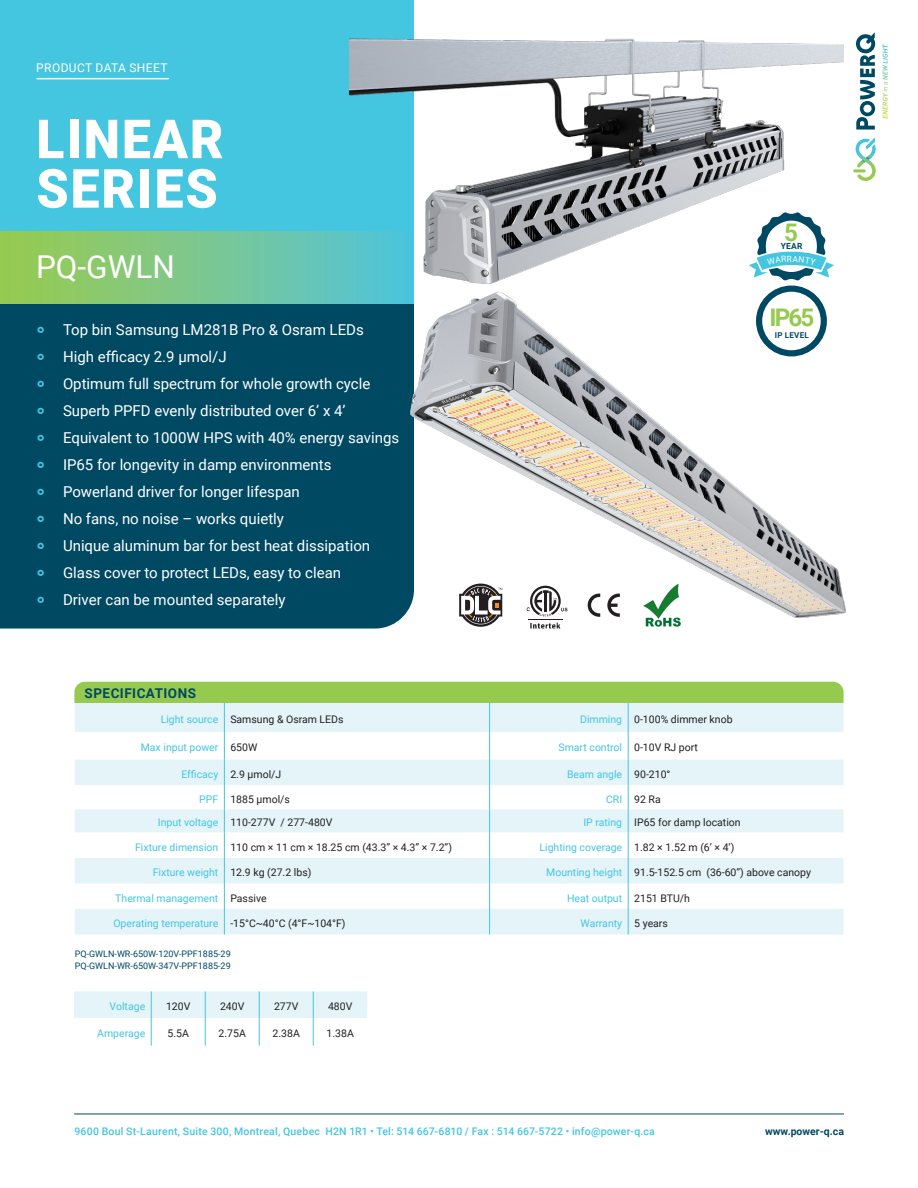
<style>
.page{position:relative;width:918px;height:1188px;background:#fff}
.page>*{position:absolute;margin:0;border:0;box-sizing:border-box;transform-origin:0 0}
.t1{font:900 54px/49.5px "Roboto";letter-spacing:.035em;color:#fff;scale:.96 1}
.t2{font:31.5px "Roboto";color:#fff}
.Text{font:700 24.3px "Roboto";color:#96ca4e}
.Text-2{font:700 24.15px "Roboto";color:#96ca4e}
.t3{font:15px "Roboto";color:#fff}
.t4{font:700 13.5px "Roboto";letter-spacing:.035em;color:#004963}
.t5{font:12px "Roboto";letter-spacing:.035em;color:#fff}
.Text-3{font:10.5px "Roboto";color:#231f20}
.Category{font:10.5px "Roboto";color:#44c5e0}
.t6{font:500 10.5px "Roboto";letter-spacing:.02em;color:#44c5e0}
.t7{font:700 10.5px "Roboto";color:#004963}
.Text-4{font:9px "Roboto";color:#004963}
.Text-5{font:700 8.4px "Roboto";color:#004963}
.Text-6{font:700 7.95px "Roboto";letter-spacing:.035em;color:#004963}
.s1{font-weight:700;font-size:24px;color:#44c5e0}
</style>
<div class="page">
<div style="left:0;top:303px;width:397px;height:326px;background:#004963"></div>
<hr style="left:74px;top:1114px;width:770px;height:1px;background:#004963">
<div style="left:0;top:0;width:414px;height:303px;background:#44c5e0"></div>
<svg style="left:0;top:231px;width:349px;height:72px;background:#7ec787"></svg>
<svg style="left:856px;top:32px;width:19px;height:98px"></svg>
<svg style="left:853px;top:137px;width:23px;height:44px"></svg>
<svg style="left:883px;top:44px;width:5px;height:62px"></svg>
<hr style="left:37px;top:78px;width:131px;height:1px;background:#fff">
<img style="left:325px;top:286px;width:521px;height:336px">
<div style="left:756px;top:286px;width:71px;height:70px;border:6px solid #004963;border-radius:50%"></div>
<svg style="left:74px;top:682px;width:770px;height:252px"></svg>
<svg style="left:588px;top:594px;width:12px;height:23px"></svg>
<svg style="left:607px;top:594px;width:13px;height:23px"></svg>
<hr style="left:528px;top:619px;width:34px;height:1px;background:#231f20">
<svg style="left:530px;top:623px;width:30px;height:6px"></svg>
<svg style="left:527px;top:586px;width:40px;height:31px"></svg>
<hr style="left:544px;top:592px;width:3px;height:20px;background:#231f20">
<svg style="left:459px;top:584px;width:43px;height:43px"></svg>
<img style="left:640px;top:584px;width:43px;height:43px">
<svg style="left:74px;top:991px;width:293px;height:55px"></svg>
<img style="left:349px;top:38px;width:495px;height:267px">
<svg style="left:749px;top:212px;width:85px;height:69px"></svg>
<p class="t5" style="left:36px;top:60px;width:133px">PRODUCT DATA SHEET</p>
<p class="t1" style="left:36px;top:112px;width:197px">LINEAR<br>SERIES</p>
<p class="t2" style="left:36px;top:244px;width:141px">PQ-GWLN</p>
<p class="t3" style="left:36px;top:319px;width:329px"><span class="s1">°</span> Top bin Samsung LM281B Pro &amp; Osram LEDs</p>
<p class="t3" style="left:36px;top:346px;width:192px"><span class="s1">°</span> High efficacy 2.9 µmol/J</p>
<p class="t3" style="left:36px;top:373px;width:336px"><span class="s1">°</span> Optimum full spectrum for whole growth cycle</p>
<p class="t3" style="left:36px;top:400px;width:311px"><span class="s1">°</span> Superb PPFD evenly distributed over 6’ x 4’</p>
<p class="t3" style="left:36px;top:427px;width:365px"><span class="s1">°</span> Equivalent to 1000W HPS with 40% energy savings</p>
<p class="t3" style="left:36px;top:454px;width:297px"><span class="s1">°</span> IP65 for longevity in damp environments</p>
<p class="t3" style="left:36px;top:481px;width:265px"><span class="s1">°</span> Powerland driver for longer lifespan</p>
<p class="t3" style="left:36px;top:508px;width:249px"><span class="s1">°</span> No fans, no noise – works quietly</p>
<p class="t3" style="left:36px;top:535px;width:336px"><span class="s1">°</span> Unique aluminum bar for best heat dissipation</p>
<p class="t3" style="left:36px;top:562px;width:307px"><span class="s1">°</span> Glass cover to protect LEDs, easy to clean</p>
<p class="t3" style="left:36px;top:589px;width:251px"><span class="s1">°</span> Driver can be mounted separately</p>
<p class="t4" style="left:85px;top:684px;width:113px">SPECIFICATIONS</p>
<p class="Text-2" style="left:784px;top:215px;width:15px">5</p>
<p class="Text-5" style="left:781px;top:240px;width:23px">YEAR</p>
<p class="Text" style="left:770px;top:300px;width:46px">IP65</p>
<p class="Text-6" style="left:775px;top:329px;width:36px">IP LEVEL</p>
<p class="Category" style="left:161px;top:712px;width:59px">Light source</p>
<p class="Text-3" style="left:230px;top:712px;width:115px">Samsung &amp; Osram LEDs</p>
<p class="Category" style="left:580px;top:712px;width:44px">Dimming</p>
<p class="Text-3" style="left:634px;top:712px;width:100px">0-100% dimmer knob</p>
<p class="Category" style="left:141px;top:740px;width:79px">Max input power</p>
<p class="Text-3" style="left:230px;top:740px;width:29px">650W</p>
<p class="Category" style="left:559px;top:740px;width:65px">Smart control</p>
<p class="Text-3" style="left:634px;top:740px;width:65px">0-10V RJ port</p>
<p class="Category" style="left:181px;top:767px;width:38px">Efficacy</p>
<p class="Text-3" style="left:230px;top:767px;width:52px">2.9 μmol/J</p>
<p class="Category" style="left:567px;top:767px;width:57px">Beam angle</p>
<p class="Text-3" style="left:634px;top:767px;width:38px">90-210°</p>
<p class="Category" style="left:199px;top:792px;width:21px">PPF</p>
<p class="Text-3" style="left:230px;top:792px;width:61px">1885 μmol/s</p>
<p class="Category" style="left:606px;top:792px;width:18px">CRI</p>
<p class="Text-3" style="left:634px;top:792px;width:28px">92 Ra</p>
<p class="Category" style="left:158px;top:815px;width:62px">Input voltage</p>
<p class="Text-3" style="left:230px;top:815px;width:104px">110-277V / 277-480V</p>
<p class="Category" style="left:583px;top:815px;width:40px">IP rating</p>
<p class="Text-3" style="left:634px;top:815px;width:108px">IP65 for damp location</p>
<p class="Category" style="left:135px;top:840px;width:85px">Fixture dimension</p>
<p class="Text-3" style="left:230px;top:840px;width:223px">110 cm × 11 cm × 18.25 cm (43.3” × 4.3” × 7.2”)</p>
<p class="Category" style="left:539px;top:840px;width:84px">Lighting coverage</p>
<p class="Text-3" style="left:634px;top:840px;width:102px">1.82 × 1.52 m (6’ × 4’)</p>
<p class="Category" style="left:153px;top:865px;width:67px">Fixture weight</p>
<p class="Text-3" style="left:230px;top:865px;width:83px">12.9 kg (27.2 lbs)</p>
<p class="Category" style="left:546px;top:865px;width:78px">Mounting height</p>
<p class="Text-3" style="left:634px;top:865px;width:178px">91.5-152.5 cm (36-60”) above canopy</p>
<p class="Category" style="left:115px;top:891px;width:105px">Thermal management</p>
<p class="Text-3" style="left:230px;top:891px;width:38px">Passive</p>
<p class="Category" style="left:567px;top:891px;width:57px">Heat output</p>
<p class="Text-3" style="left:634px;top:891px;width:57px">2151 BTU/h</p>
<p class="Category" style="left:113px;top:916px;width:107px">Operating temperature</p>
<p class="Text-3" style="left:230px;top:916px;width:117px">-15°C~40°C (4°F~104°F)</p>
<p class="Category" style="left:581px;top:916px;width:43px">Warranty</p>
<p class="Text-3" style="left:634px;top:916px;width:35px">5 years</p>
<p class="Text-4" style="left:75px;top:948px;width:157px">PQ-GWLN-WR-650W-120V-PPF1885-29</p>
<p class="Text-4" style="left:75px;top:960px;width:157px">PQ-GWLN-WR-650W-347V-PPF1885-29</p>
<p class="Category" style="left:110px;top:999px;width:37px">Voltage</p>
<p class="Text-3" style="left:166px;top:999px;width:26px">120V</p>
<p class="Text-3" style="left:220px;top:999px;width:26px">240V</p>
<p class="Text-3" style="left:274px;top:999px;width:26px">277V</p>
<p class="Text-3" style="left:328px;top:999px;width:26px">480V</p>
<p class="Category" style="left:97px;top:1026px;width:50px">Amperage</p>
<p class="Text-3" style="left:168px;top:1026px;width:23px">5.5A</p>
<p class="Text-3" style="left:219px;top:1026px;width:29px">2.75A</p>
<p class="Text-3" style="left:273px;top:1026px;width:29px">2.38A</p>
<p class="Text-3" style="left:327px;top:1026px;width:29px">1.38A</p>
<p class="t6" style="left:74px;top:1124px;width:582px">9600 Boul St-Laurent, Suite 300, Montreal, Quebec H2N 1R1 • Tel: 514 667-6810 / Fax : 514 667-5722 • info@power-q.ca</p>
<p class="t7" style="left:765px;top:1124px;width:80px">www.power-q.ca</p>
</div>
